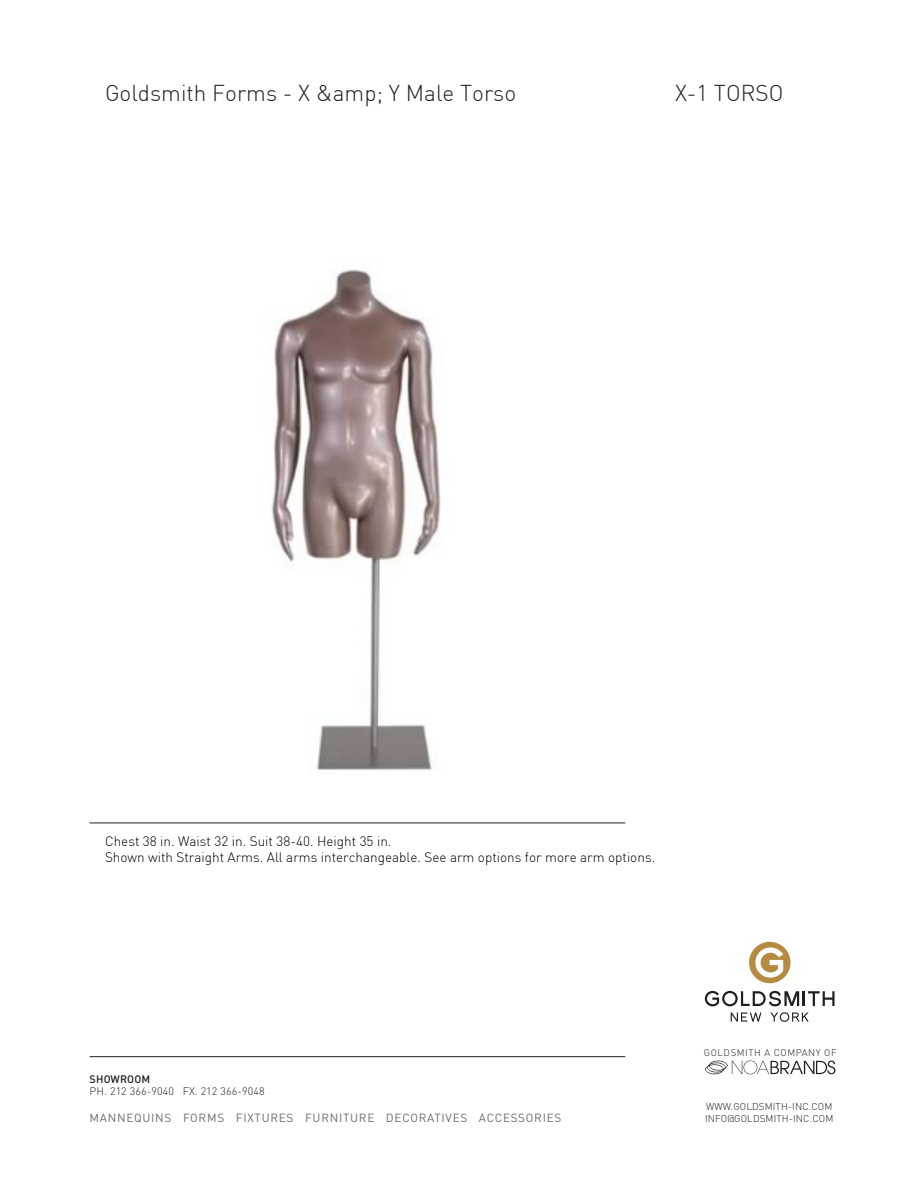
<style>
.page{position:relative;width:918px;height:1188px;background:#fff}
.page>*{position:absolute;margin:0;border:0;box-sizing:border-box;transform-origin:0 0}
.t1{font:300 22.5px "DIN Pro";color:#231f20}
.t2{font:300 13.5px/16.2px "DIN Pro";color:#000}
.t3{font:11.7px "DIN";letter-spacing:.06em;color:#6c6d70}
.t4{font:300 10.8px "DIN";letter-spacing:.01em;color:#231f20}
.t5{font:500 10.8px "DIN";letter-spacing:.01em;color:#231f20}
.t6{font:300 9.75px "DIN";letter-spacing:.01em;color:#231f20}
.t7{font:300 9.6px "DIN";letter-spacing:.06em;color:#231f20}
</style>
<div class="page">
<hr style="left:90px;top:823px;width:535px;height:1px;background:#231f20">
<hr style="left:90px;top:1056px;width:535px;height:1px;background:#231f20">
<div style="left:749px;top:942px;width:42px;height:41px;background:#b68b41;border-radius:50%"></div>
<svg style="left:705px;top:991px;width:130px;height:15px"></svg>
<svg style="left:731px;top:1013px;width:30px;height:9px"></svg>
<svg style="left:770px;top:1012px;width:39px;height:10px"></svg>
<svg style="left:755px;top:947px;width:28px;height:31px"></svg>
<svg style="left:705px;top:1061px;width:130px;height:13px"></svg>
<img style="left:271px;top:269px;width:170px;height:501px">
<h1 class="t1" style="left:105px;top:83px;width:413px">Goldsmith Forms - X &amp;amp; Y Male Torso</h1>
<h1 class="t1" style="left:675px;top:83px;width:110px">X-1 TORSO</h1>
<p class="t2" style="left:105px;top:834px;width:552px">Chest 38 in. Waist 32 in. Suit 38-40. Height 35 in.<br>Shown with Straight Arms. All arms interchangeable. See arm options for more arm options.</p>
<p class="t5" style="left:90px;top:1072px;width:62px">SHOWROOM</p>
<p class="t4" style="left:90px;top:1085px;width:177px">PH. 212 366-9040 FX. 212 366-9048</p>
<p class="t3" style="left:90px;top:1110px;width:473px">MANNEQUINS FORMS FIXTURES FURNITURE DECORATIVES ACCESSORIES</p>
<p class="t7" style="left:704px;top:1047px;width:134px">GOLDSMITH A COMPANY OF</p>
<p class="t6" style="left:706px;top:1100px;width:128px">WWW.GOLDSMITH-INC.COM</p>
<p class="t6" style="left:705px;top:1112px;width:130px">INFO@GOLDSMITH-INC.COM</p>
</div>
